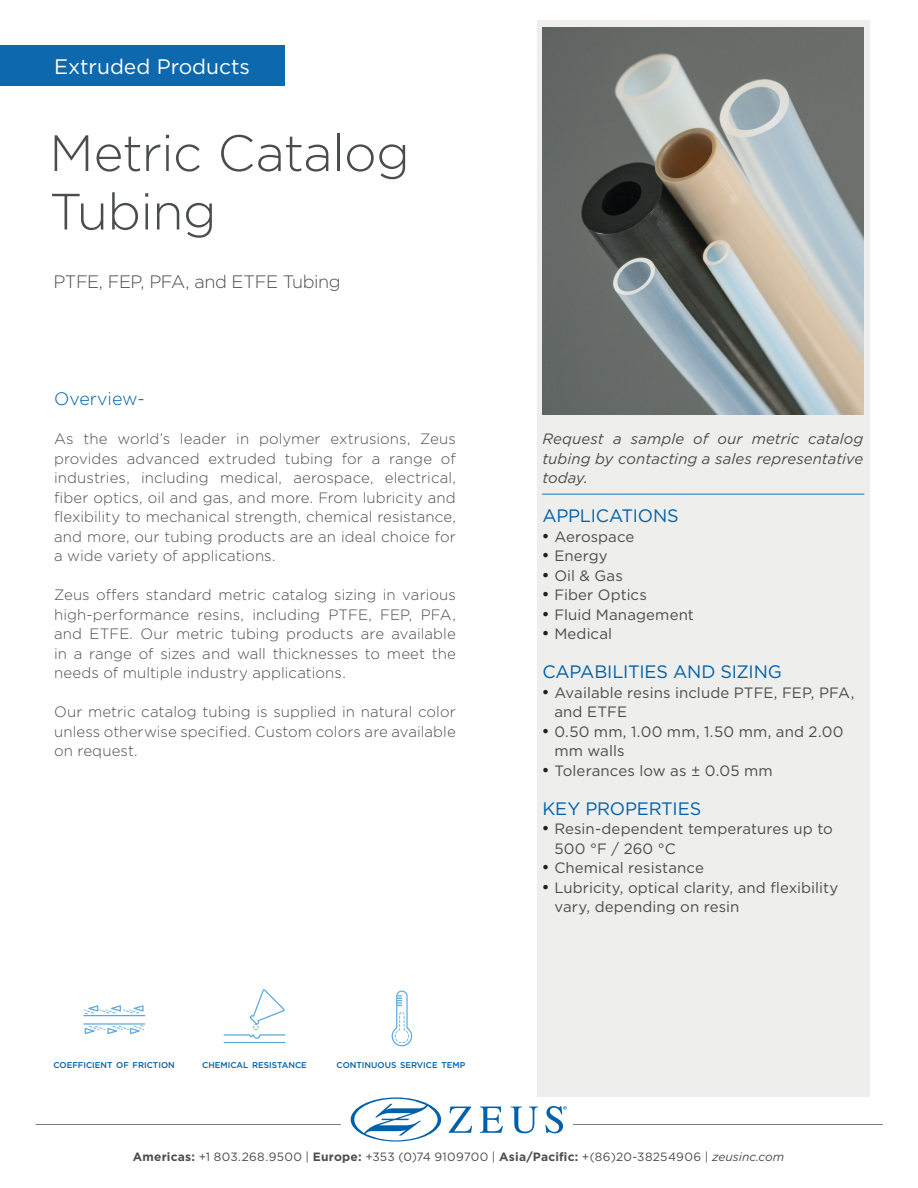
<style>
.page{position:relative;width:918px;height:1188px;background:#fff}
.page>*{position:absolute;margin:0;border:0;box-sizing:border-box;transform-origin:0 0}
.Zeus-H1{font:300 51px/58.5px "Gotham";letter-spacing:-.015em;color:#4b4d4d}
.Zeus-Body-Copy{font:21px "Gotham";color:#fff}
.t1{font:18px "Gotham";letter-spacing:-.01em;color:#0060a9}
.t2{font:300 18px "Gotham";letter-spacing:-.025em;color:#4b4d4d}
.Zeus-Body-Copy-2{font:300 18px "Gotham";color:#0060a9}
.Zeus-Body-Copy-3{font:300 15px/19.5px "Gotham";letter-spacing:.005em;color:#4b4d4d;text-align:justify}
.t3{font:15px/19.5px "Gotham";letter-spacing:.005em;color:#4b4d4d}
.t4{font:italic 15px/19.5px "Gotham";color:#4b4d4d;text-align:justify}
.t5{font:12px "Gotham";letter-spacing:.025em;color:#4b4d4d}
.t6{font:500 8.4px "Gotham";color:#0060a9}
.s1{font-family:"Times New Roman";font-size:18px;color:#231f20}
.s2{font-weight:700;color:#4c4d4d}
.s3{font-style:italic}
</style>
<div class="page">
<div style="left:537px;top:21px;width:332px;height:1076px;background:#eeeeed"></div>
<img style="left:542px;top:27px;width:321px;height:388px">
<div style="left:0;top:46px;width:284px;height:40px;background:#0d68ad"></div>
<hr style="left:542px;top:493px;width:322px;height:2px;background:#59a1d2">
<svg style="left:83px;top:1005px;width:62px;height:29px"></svg>
<svg style="left:392px;top:991px;width:20px;height:55px"></svg>
<svg style="left:223px;top:989px;width:63px;height:54px"></svg>
<svg style="left:449px;top:1107px;width:23px;height:26px"></svg>
<svg style="left:480px;top:1107px;width:23px;height:26px"></svg>
<svg style="left:511px;top:1107px;width:27px;height:26px"></svg>
<svg style="left:351px;top:1097px;width:90px;height:45px"></svg>
<svg style="left:545px;top:1106px;width:22px;height:27px"></svg>
<hr style="left:573px;top:1124px;width:310px;height:1px;background:#7a7b7a">
<hr style="left:36px;top:1124px;width:305px;height:1px;background:#7a7b7a">
<p class="Zeus-Body-Copy" style="left:54px;top:53px;width:198px">Extruded Products</p>
<p class="Zeus-H1" style="left:49px;top:122px;width:362px">Metric Catalog<br>Tubing</p>
<p class="t2" style="left:53px;top:270px;width:289px">PTFE, FEP, PFA, and ETFE Tubing</p>
<p class="Zeus-Body-Copy-2" style="left:54px;top:387px;width:92px">Overview-</p>
<p class="Zeus-Body-Copy-3" style="left:54px;top:429px;width:403px">As the world’s leader in polymer extrusions, Zeus provides advanced extruded tubing for a range of industries, including medical, aerospace, electrical, fiber optics, oil and gas, and more. From lubricity and flexibility to mechanical strength, chemical resistance, and more, our tubing products are an ideal choice for a wide variety of applications.</p>
<p class="Zeus-Body-Copy-3" style="left:54px;top:585px;width:403px">Zeus offers standard metric catalog sizing in various high-performance resins, including PTFE, FEP, PFA, and ETFE. Our metric tubing products are available in a range of sizes and wall thicknesses to meet the needs of multiple industry applications.</p>
<p class="Zeus-Body-Copy-3" style="left:54px;top:702px;width:403px">Our metric catalog tubing is supplied in natural color unless otherwise specified. Custom colors are available on request.</p>
<p class="t6" style="left:54px;top:1060px;width:123px">COEFFICIENT OF FRICTION</p>
<p class="t6" style="left:202px;top:1060px;width:106px">CHEMICAL RESISTANCE</p>
<p class="t6" style="left:337px;top:1060px;width:130px">CONTINUOUS SERVICE TEMP</p>
<p class="t4" style="left:542px;top:429px;width:323px">Request a sample of our metric catalog tubing by contacting a sales representative today.</p>
<p class="t1" style="left:542px;top:504px;width:138px">APPLICATIONS</p>
<p class="t3" style="left:542px;top:526px;width:94px"><span class="s1">•</span> Aerospace</p>
<p class="t3" style="left:542px;top:546px;width:67px"><span class="s1">•</span> Energy</p>
<p class="t3" style="left:542px;top:565px;width:82px"><span class="s1">•</span> Oil &amp; Gas</p>
<p class="t3" style="left:542px;top:585px;width:106px"><span class="s1">•</span> Fiber Optics</p>
<p class="t3" style="left:542px;top:604px;width:153px"><span class="s1">•</span> Fluid Management</p>
<p class="t3" style="left:542px;top:624px;width:71px"><span class="s1">•</span> Medical</p>
<p class="t1" style="left:542px;top:660px;width:241px">CAPABILITIES AND SIZING</p>
<p class="t3" style="left:554px;top:682px;width:302px;text-indent:-12px"><span class="s1">•</span> Available resins include PTFE, FEP, PFA, and ETFE</p>
<p class="t3" style="left:554px;top:721px;width:291px;text-indent:-12px"><span class="s1">•</span> 0.50 mm, 1.00 mm, 1.50 mm, and 2.00 mm walls</p>
<p class="t3" style="left:542px;top:760px;width:232px"><span class="s1">•</span> Tolerances low as ± 0.05 mm</p>
<p class="t1" style="left:542px;top:797px;width:160px">KEY PROPERTIES</p>
<p class="t3" style="left:554px;top:819px;width:280px;text-indent:-12px"><span class="s1">•</span> Resin-dependent temperatures up to<br>500 °F / 260 °C</p>
<p class="t3" style="left:542px;top:858px;width:163px"><span class="s1">•</span> Chemical resistance</p>
<p class="t3" style="left:554px;top:877px;width:285px;text-indent:-12px"><span class="s1">•</span> Lubricity, optical clarity, and flexibility vary, depending on resin</p>
<p class="t5" style="left:133px;top:1149px;width:653px"><span class="s2">Americas:</span> +1 803.268.9500 | <span class="s2">Europe:</span> +353 (0)74 9109700 | <span class="s2">Asia/Pacific:</span> +(86)20-38254906 | <span class="s3">zeusinc.com</span></p>
</div>
